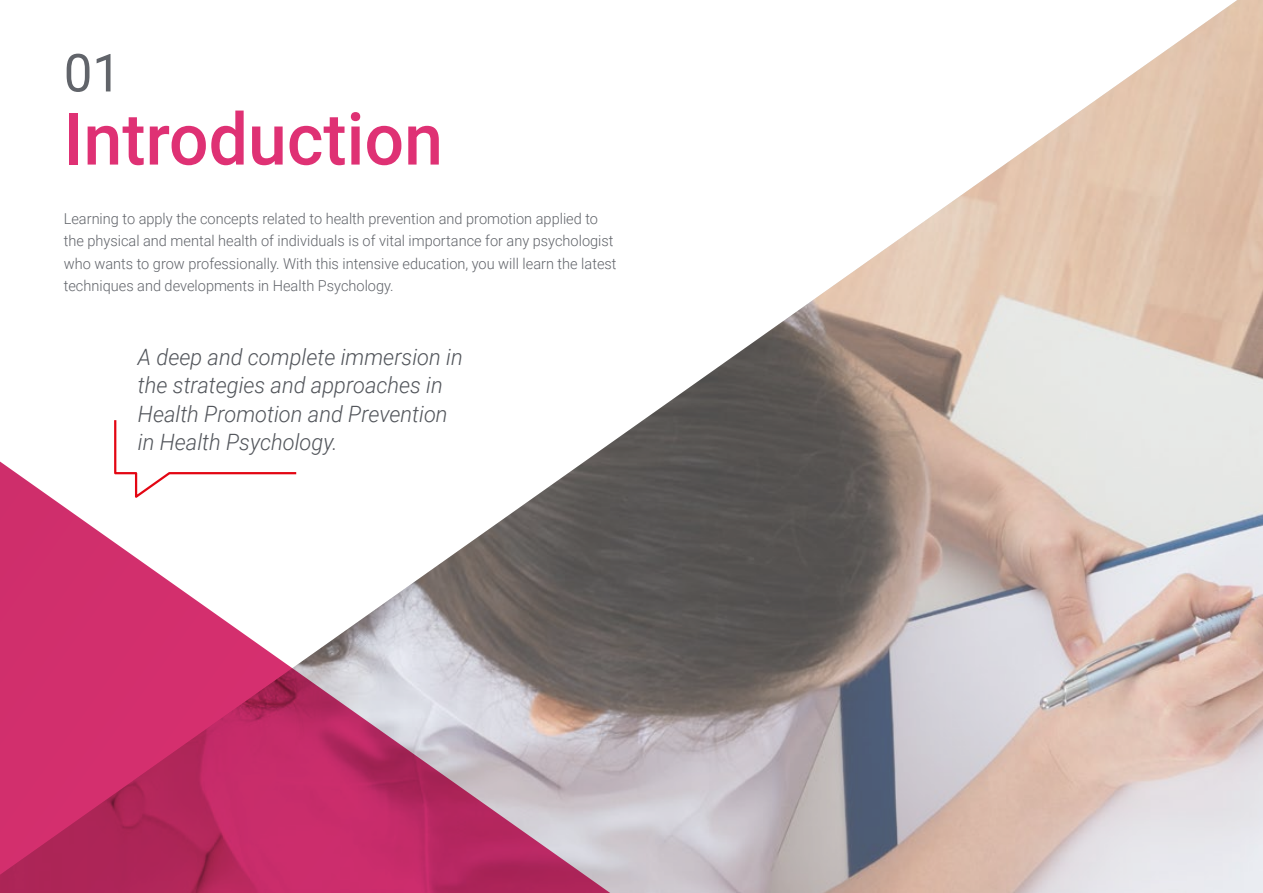
<style>
.page{position:relative;width:1263px;height:893px;background:#fff}
.page>*{position:absolute;margin:0;border:0;box-sizing:border-box;transform-origin:0 0}
.t1{font:500 72px "Roboto";color:#df3174}
.t2{font:52.5px "Roboto";color:#61646a}
.t3{font:italic 300 22.5px/28.5px "Roboto";color:#52555b}
.t4{font:300 15px/22.5px "Roboto";color:#61646a}
</style>
<div class="page">
<img style="left:606px;top:0;width:657px;height:893px">
<svg style="left:0;top:446px;width:640px;height:447px"></svg>
<svg style="left:113px;top:420px;width:185px;height:81px"></svg>
<h2 class="t2" style="left:64px;top:36px;width:59px">01</h2>
<h1 class="t1" style="left:64px;top:89px;width:381px">Introduction</h1>
<p class="t4" style="left:64px;top:207px;width:554px">Learning to apply the concepts related to health prevention and promotion applied to the physical and mental health of individuals is of vital importance for any psychologist who wants to grow professionally. With this intensive education, you will learn the latest techniques and developments in Health Psychology.</p>
<h3 class="t3" style="left:138px;top:341px;width:326px">A deep and complete immersion in the strategies and approaches in<br>Health Promotion and Prevention in Health Psychology.</h3>
</div>
